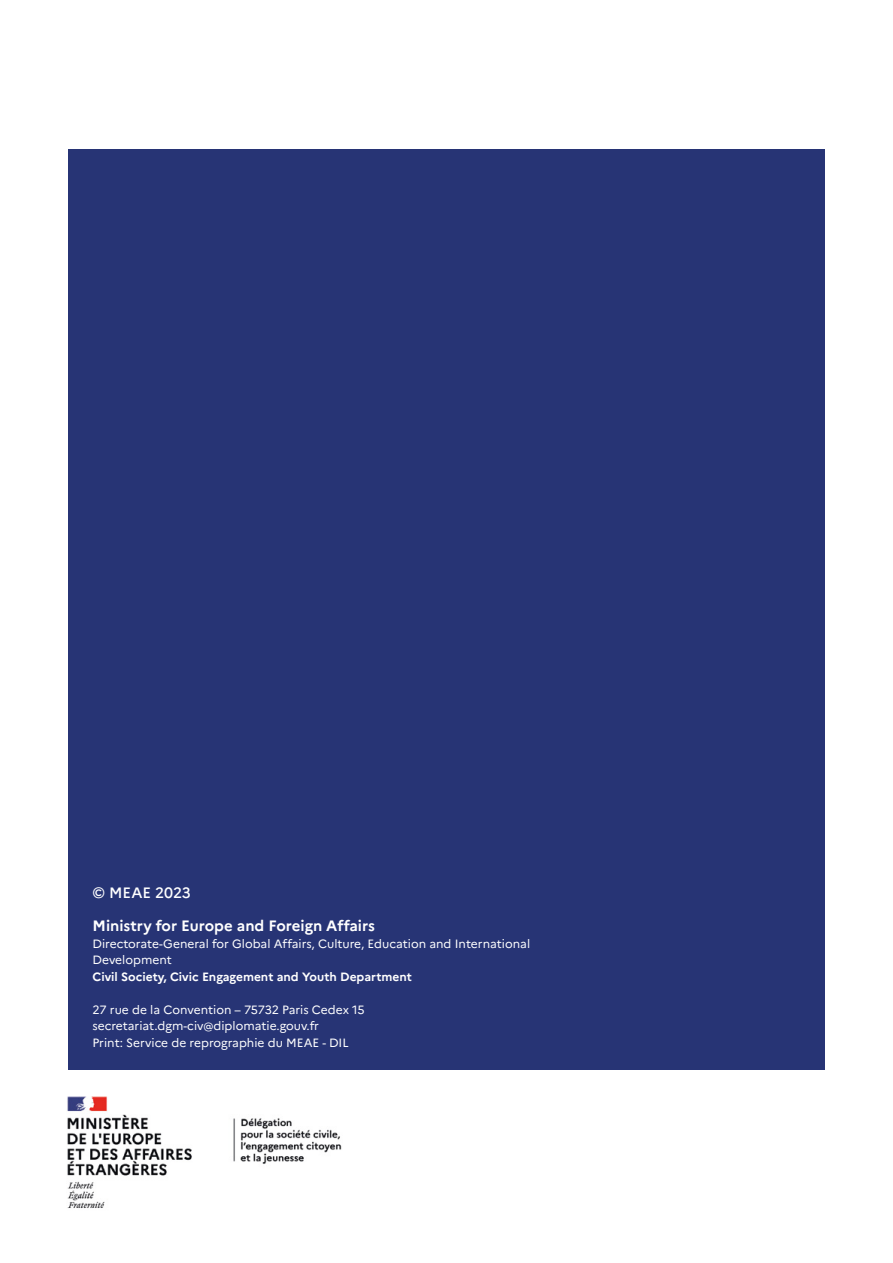
<style>
.page{position:relative;width:893px;height:1263px;background:#fff}
.page>*{position:absolute;margin:0;border:0;box-sizing:border-box;transform-origin:0 0}
.t1{font:700 15px "Marianne";color:#fff}
.t2{font:500 15px "Marianne";color:#fff}
.t3{font:12px/16.5px "Marianne";color:#fff}
.t4{font:700 12px "Marianne";color:#fff}
</style>
<div class="page">
<div style="left:68px;top:149px;width:757px;height:920px;background:#273475"></div>
<img style="left:67px;top:1096px;width:275px;height:113px">
<p class="t2" style="left:92px;top:884px;width:100px">© MEAE 2023</p>
<p class="t1" style="left:92px;top:917px;width:284px">Ministry for Europe and Foreign Affairs</p>
<p class="t3" style="left:92px;top:935px;width:439px">Directorate-General for Global Affairs, Culture, Education and International<br>Development</p>
<p class="t4" style="left:92px;top:969px;width:321px">Civil Society, Civic Engagement and Youth Department</p>
<p class="t3" style="left:92px;top:1001px;width:274px">27 rue de la Convention – 75732 Paris Cedex 15 secretariat.dgm-civ@diplomatie.gouv.fr<br>Print: Service de reprographie du MEAE - DIL</p>
</div>
